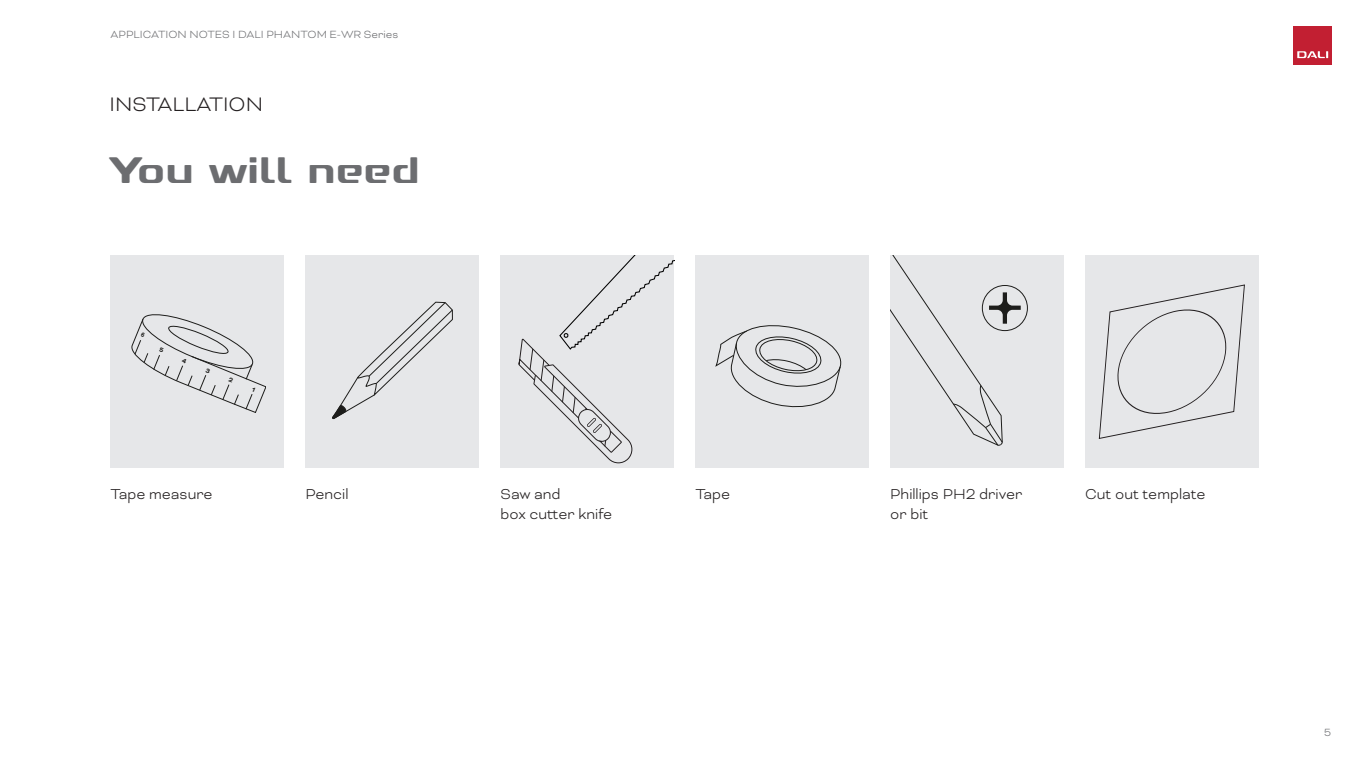
<style>
.page{position:relative;width:1361px;height:766px;background:#fff}
.page>*{position:absolute;margin:0;border:0;box-sizing:border-box;transform-origin:0 0}
._1_Heading_Style{font:700 45px "Dali Font 2";color:#6c6d70}
.Subheading_Level_1{font:300 22.5px "Bicyclette";color:#231f20}
.Body{font:300 16.5px/19.5px "Bicyclette";color:#231f20}
.t1{font:300 12px "Bicyclette";color:#6c6d70}
</style>
<div class="page">
<div style="left:111px;top:255px;width:173px;height:213px;background:#e6e7e9"></div>
<div style="left:305px;top:255px;width:174px;height:213px;background:#e6e7e9"></div>
<div style="left:500px;top:255px;width:174px;height:213px;background:#e6e7e9"></div>
<div style="left:695px;top:255px;width:174px;height:213px;background:#e6e7e9"></div>
<div style="left:1085px;top:255px;width:174px;height:213px;background:#e6e7e9"></div>
<div style="left:890px;top:255px;width:174px;height:213px;background:#e6e7e9"></div>
<svg style="left:890px;top:255px;width:130px;height:191px"></svg>
<svg style="left:332px;top:301px;width:121px;height:119px"></svg>
<svg style="left:715px;top:325px;width:127px;height:83px"></svg>
<svg style="left:518px;top:255px;width:156px;height:208px"></svg>
<svg style="left:1098px;top:284px;width:147px;height:155px"></svg>
<div style="left:1294px;top:26px;width:38px;height:38px;background:#c21f32"></div>
<svg style="left:1297px;top:51px;width:31px;height:7px"></svg>
<svg style="left:131px;top:314px;width:134px;height:98px"></svg>
<p class="t1" style="left:111px;top:27px;width:289px">APPLICATION NOTES I DALI PHANTOM E-WR Series</p>
<p class="Subheading_Level_1" style="left:109px;top:91px;width:155px">INSTALLATION</p>
<p class="_1_Heading_Style" style="left:108px;top:147px;width:313px">You will need</p>
<p class="Body" style="left:111px;top:484px;width:104px">Tape measure</p>
<p class="Body" style="left:305px;top:484px;width:45px">Pencil</p>
<p class="Body" style="left:500px;top:484px;width:62px">Saw and</p>
<p class="Body" style="left:695px;top:484px;width:36px">Tape</p>
<p class="Body" style="left:500px;top:503px;width:113px">box cutter knife</p>
<p class="Body" style="left:890px;top:484px;width:134px">Phillips PH2 driver or bit</p>
<p class="Body" style="left:1085px;top:484px;width:122px">Cut out template</p>
<p class="t1" style="left:1324px;top:725px;width:9px">5</p>
</div>
